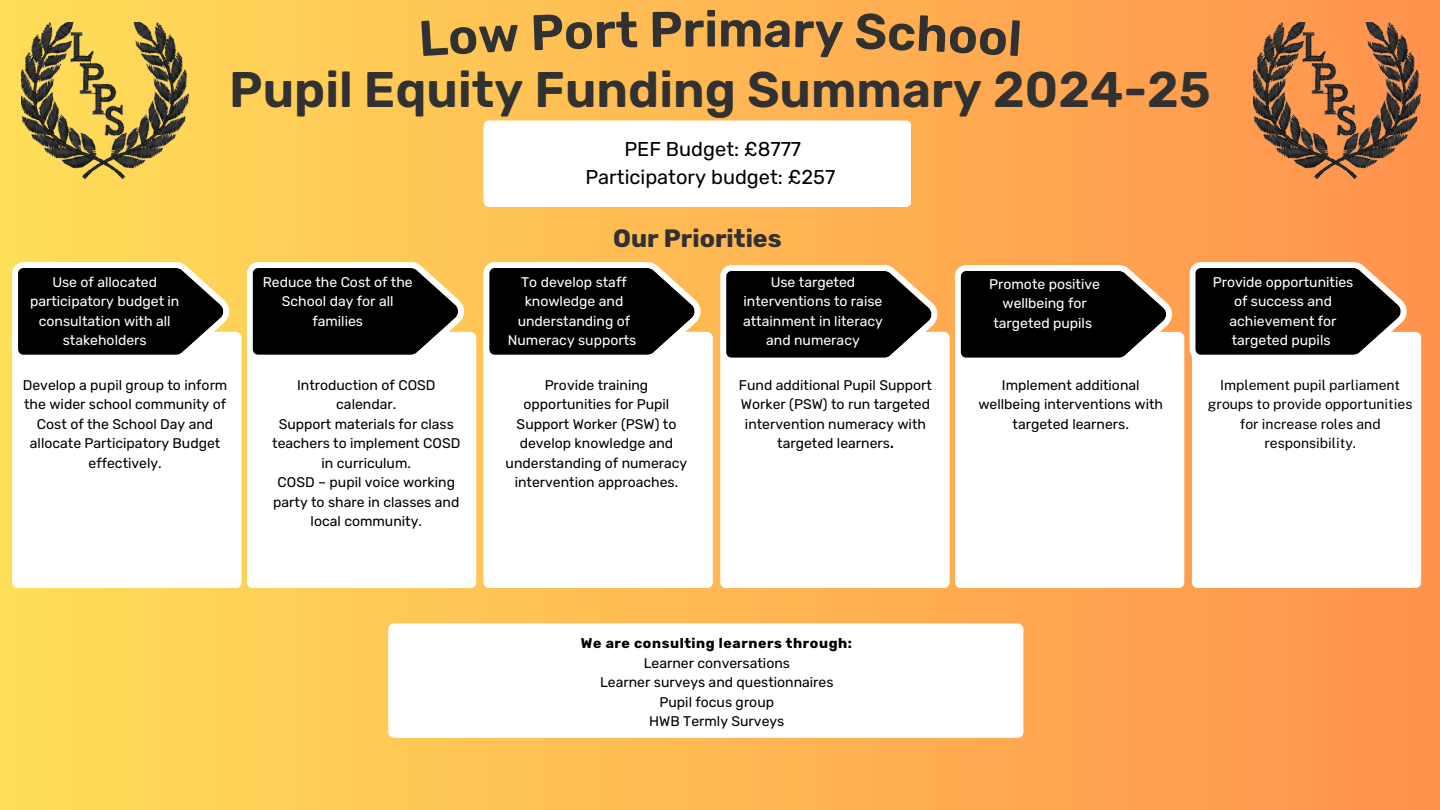
<style>
.page{position:relative;width:1440px;height:810px;background:#fff}
.page>*{position:absolute;margin:0;border:0;box-sizing:border-box;transform-origin:0 0}
.t1{font:600 50px "Rubik";color:#323131}
.t2{font:700 25px "Rubik";color:#323131}
.t3{font:20px/27.8px "Rubik";color:#000;text-align:center}
.t4{font:14px/19.5px "Rubik";color:#000;text-align:center}
.t5{font:14px/19.5px "Rubik";color:#fff;text-align:center}
.t6{font:14px/19.5px "Public Sans";color:#000;text-align:center}
.t7{font:700 14px "Rubik";letter-spacing:.04em;color:#000}
.s1{font-weight:500;color:#000}
.s2{font-weight:500}
</style>
<div class="page">
<div style="left:0;top:0;width:1440px;height:810px;background:linear-gradient(to right,#ffde59,#ff924d)"></div>
<svg style="left:12px;top:332px;width:230px;height:256px"></svg>
<svg style="left:12px;top:262px;width:218px;height:99px"></svg>
<img style="left:21px;top:23px;width:167px;height:156px">
<img style="left:1254px;top:23px;width:167px;height:156px">
<svg style="left:247px;top:332px;width:229px;height:256px"></svg>
<svg style="left:483px;top:332px;width:230px;height:256px"></svg>
<svg style="left:720px;top:332px;width:230px;height:256px"></svg>
<svg style="left:955px;top:332px;width:229px;height:256px"></svg>
<svg style="left:1192px;top:332px;width:229px;height:256px"></svg>
<svg style="left:247px;top:262px;width:217px;height:99px"></svg>
<svg style="left:483px;top:262px;width:218px;height:99px"></svg>
<svg style="left:720px;top:265px;width:218px;height:99px"></svg>
<svg style="left:955px;top:265px;width:217px;height:99px"></svg>
<svg style="left:1190px;top:262px;width:217px;height:99px"></svg>
<svg style="left:483px;top:120px;width:428px;height:87px"></svg>
<svg style="left:388px;top:623px;width:635px;height:115px"></svg>
<div style="left:421px;top:19px;width:98px;height:37px;background:#ffc555"></div>
<div style="left:533px;top:11px;width:148px;height:39px;background:#ffbe54"></div>
<div style="left:765px;top:20px;width:78px;height:38px;background:#ffb352"></div>
<div style="left:856px;top:12px;width:164px;height:44px;background:#ffac51"></div>
<p class="t1" style="left:683px;top:0;width:83px">rim</p>
<p class="t1" style="left:229px;top:60px;width:983px">Pupil Equity Funding Summary 2024-25</p>
<h3 class="t3" style="left:585px;top:136px;width:251px">PEF Budget: £8777<br>Participatory budget: £257</h3>
<h1 class="t2" style="left:613px;top:224px;width:170px">Our Priorities</h1>
<p class="t5" style="left:30px;top:272px;width:151px">Use of allocated participatory budget in consultation with all stakeholders</p>
<p class="t5" style="left:263px;top:272px;width:152px">Reduce the Cost of the<br>School day for all families</p>
<p class="t5" style="left:508px;top:272px;width:134px">To develop staff knowledge and understanding of<br>Numeracy supports<span class="s1">.</span></p>
<p class="t5" style="left:743px;top:272px;width:141px">Use targeted interventions to raise attainment in literacy and numeracy</p>
<p class="t5" style="left:989px;top:274px;width:112px">Promote positive wellbeing for targeted pupils<span class="s1">.</span></p>
<p class="t5" style="left:1213px;top:272px;width:142px">Provide opportunities of success and achievement for targeted pupils<span class="s1">.</span></p>
<p class="t4" style="left:23px;top:375px;width:206px">Develop a pupil group to inform the wider school community of<br>Cost of the School Day and allocate Participatory Budget effectively.</p>
<p class="t4" style="left:272px;top:375px;width:190px">Introduction of COSD calendar.<br>Support materials for class teachers to implement COSD in curriculum.<br>COSD – pupil voice working party to share in classes and local community.</p>
<p class="t4" style="left:506px;top:375px;width:183px">Provide training opportunities for Pupil<br>Support Worker (PSW) to develop knowledge and understanding of numeracy intervention approaches.</p>
<p class="t4" style="left:739px;top:375px;width:195px">Fund additional Pupil Support<br>Worker (PSW) to run targeted intervention numeracy with targeted learners<span class="s2">.</span></p>
<p class="t4" style="left:978px;top:375px;width:186px">Implement additional wellbeing interventions with targeted learners.</p>
<p class="t6" style="left:1208px;top:375px;width:206px">Implement pupil parliament groups to provide opportunities for increase roles and responsibility.</p>
<p class="t7" style="left:581px;top:635px;width:273px">We are consulting learners through:</p>
<p class="t4" style="left:600px;top:653px;width:235px">Learner conversations<br>Learner surveys and questionnaires<br>Pupil focus group<br>HWB Termly Surveys</p>
</div>
